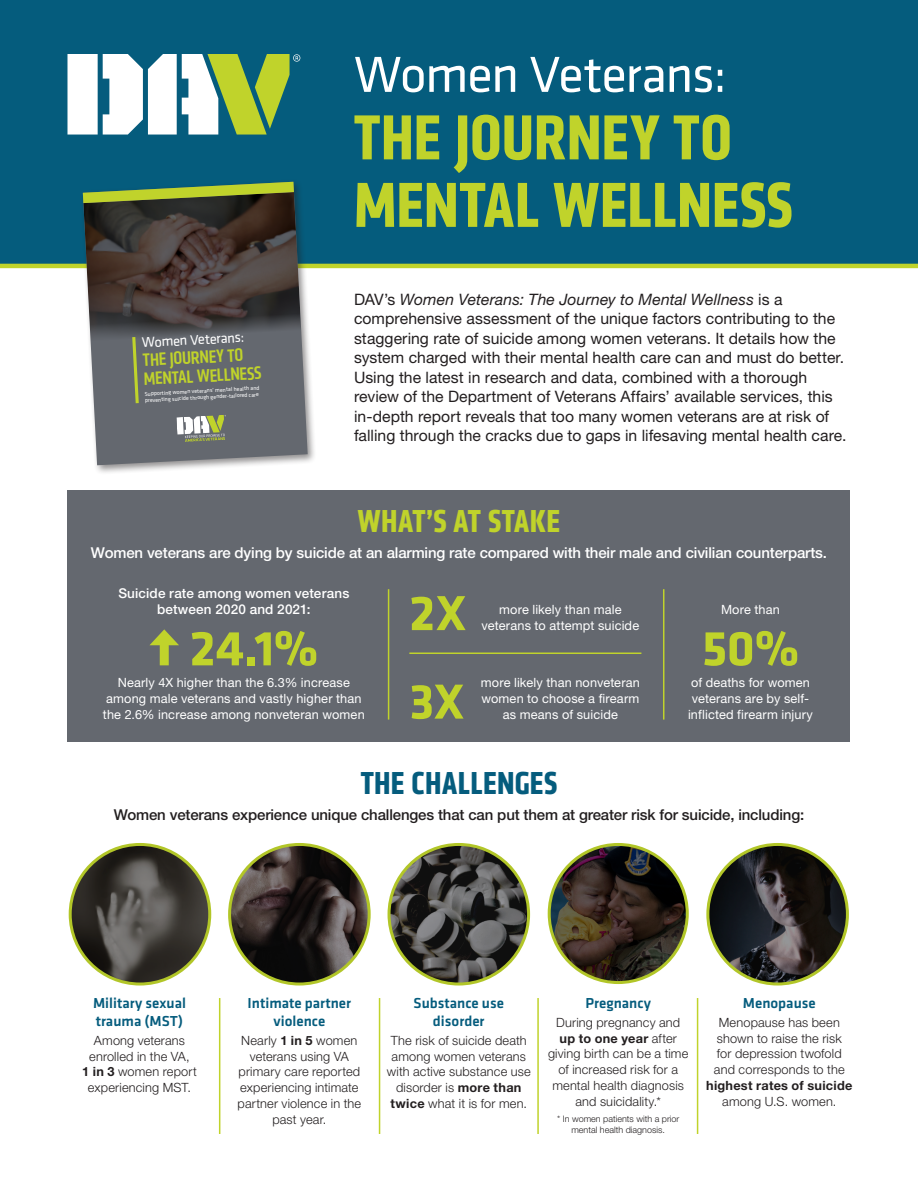
<style>
.page{position:relative;width:918px;height:1188px;background:#fff}
.page>*{position:absolute;margin:0;border:0;box-sizing:border-box;transform-origin:0 0}
.t1{font:700 condensed 66px/67.5px "Klavika";color:#c0d32b}
.t2{font:52.5px "Klavika";letter-spacing:-.03em;color:#fff}
.t3{font:700 51px "Klavika";color:#c0d32b}
.t4{font:700 condensed 33px "Klavika";letter-spacing:.02em;color:#c0d32b}
.t5{font:700 condensed 33px "Klavika";letter-spacing:.01em;color:#055c7d}
.t6{font:500 condensed 18.6px/18.9px "Klavika";color:#c0d32b}
.t7{font:15.75px/19.5px "Helvetica Neue LT Std";letter-spacing:.005em;color:#231f20}
.t8{font:500 15px "Helvetica Neue LT Std";letter-spacing:-.01em;color:#fff}
.t9{font:500 15px "Helvetica Neue LT Std";letter-spacing:-.01em;color:#231f20}
.t10{font:500 15px/18px "Klavika";color:#055c7d;text-align:center}
.t11{font:14.4px "Klavika";color:#fff}
.t12{font:500 13.5px/16.5px "Helvetica Neue LT Std";letter-spacing:.01em;color:#fff;text-align:center}
.t13{font:300 12.75px/15.8px "Helvetica Neue LT Std";letter-spacing:.015em;color:#231f20;text-align:center}
.t14{font:12.75px/15.8px "Helvetica Neue LT Std";letter-spacing:.01em;color:#fff}
.t15{font:300 9px/10.8px "Helvetica Neue LT Std";color:#231f20;text-align:center}
.t16{font:5.85px/6.6px "Klavika";color:#fff}
.s1{font-style:italic}
.s2{font-weight:700}
</style>
<div class="page">
<div style="left:67px;top:490px;width:783px;height:252px;background:#64686f"></div>
<div style="left:0;top:0;width:918px;height:264px;background:#055c7d"></div>
<svg style="left:67px;top:54px;width:233px;height:81px"></svg>
<img style="left:549px;top:844px;width:138px;height:139px">
<div style="left:548px;top:843px;width:141px;height:141px;border:3px solid #b2c628;border-radius:50%"></div>
<img style="left:708px;top:845px;width:138px;height:137px">
<div style="left:706px;top:843px;width:143px;height:143px;border:3px solid #b2c628;border-radius:50%"></div>
<img style="left:70px;top:844px;width:140px;height:138px">
<div style="left:69px;top:843px;width:142px;height:143px;border:3px solid #b2c628;border-radius:50%"></div>
<img style="left:389px;top:846px;width:140px;height:136px">
<div style="left:388px;top:843px;width:142px;height:143px;border:3px solid #b2c628;border-radius:50%"></div>
<img style="left:230px;top:844px;width:139px;height:138px">
<div style="left:228px;top:843px;width:143px;height:143px;border:3px solid #b2c628;border-radius:50%"></div>
<hr style="left:0;top:264px;width:918px;height:4px;background:#c0d32b">
<hr style="left:219px;top:998px;width:1px;height:136px;background:#c0d32b">
<hr style="left:379px;top:998px;width:1px;height:136px;background:#c0d32b">
<hr style="left:537px;top:998px;width:2px;height:136px;background:#c0d32b">
<hr style="left:697px;top:998px;width:1px;height:136px;background:#c0d32b">
<div style="left:79px;top:178px;width:238px;height:297px;background:#231f20;opacity:.5"></div>
<svg style="left:83px;top:182px;width:225px;height:283px;background:#71767d"></svg>
<img style="left:83px;top:192px;width:219px;height:152px">
<svg style="left:176px;top:415px;width:50px;height:27px"></svg>
<svg style="left:132px;top:337px;width:7px;height:66px"></svg>
<svg style="left:83px;top:182px;width:211px;height:21px"></svg>
<div style="left:160px;top:639px;width:9px;height:26px;background:#c0d32b"></div>
<svg style="left:150px;top:629px;width:29px;height:16px"></svg>
<hr style="left:388px;top:589px;width:1px;height:131px;background:#c0d32b">
<hr style="left:663px;top:589px;width:1px;height:131px;background:#c0d32b">
<hr style="left:409px;top:653px;width:232px;height:1px;background:#c0d32b">
<p class="t11" style="left:142px;top:333px;width:104px;rotate:-3deg">Women Veterans:</p>
<p class="t6" style="left:142px;top:351px;width:119px;rotate:-3deg">THE JOURNEY TO<br>MENTAL WELLNESS</p>
<p class="t16" style="left:145px;top:390px;width:116px;rotate:-3deg">Supporting women veterans’ mental health and preventing suicide through gender-tailored care</p>
<p class="t2" style="left:354px;top:40px;width:374px">Women Veterans:</p>
<p class="t1" style="left:354px;top:104px;width:440px">THE JOURNEY TO<br>MENTAL WELLNESS</p>
<p class="t7" style="left:354px;top:289px;width:494px">DAV’s <span class="s1">Women Veterans: The Journey to Mental Wellness</span> is a comprehensive assessment of the unique factors contributing to the staggering rate of suicide among women veterans. It details how the system charged with their mental health care can and must do better.<br>Using the latest in research and data, combined with a thorough review of the Department of Veterans Affairs’ available services, this in-depth report reveals that too many women veterans are at risk of falling through the cracks due to gaps in lifesaving mental health care.</p>
<p class="t4" style="left:358px;top:500px;width:204px">WHAT’S AT STAKE</p>
<p class="t8" style="left:91px;top:543px;width:738px">Women veterans are dying by suicide at an alarming rate compared with their male and civilian counterparts.</p>
<p class="t12" style="left:118px;top:585px;width:233px">Suicide rate among women veterans between 2020 and 2021:</p>
<p class="t3" style="left:190px;top:612px;width:130px">24.1%</p>
<p class="t14" style="left:103px;top:690px;width:263px">among male veterans and vastly higher than the 2.6% increase among nonveteran women</p>
<p class="t14" style="left:118px;top:674px;width:234px">Nearly 4X higher than the 6.3% increase</p>
<p class="t3" style="left:409px;top:576px;width:59px">2X</p>
<p class="t14" style="left:482px;top:602px;width:159px;text-align:center">more likely than male veterans to attempt suicide</p>
<p class="t3" style="left:409px;top:665px;width:57px">3X</p>
<p class="t14" style="left:481px;top:674px;width:161px">more likely than nonveteran women to choose a firearm</p>
<p class="t14" style="left:503px;top:706px;width:117px">as means of suicide</p>
<p class="t14" style="left:721px;top:602px;width:60px">More than</p>
<p class="t3" style="left:702px;top:612px;width:99px">50%</p>
<p class="t14" style="left:688px;top:690px;width:126px">veterans are by self&shy;inflicted firearm injury</p>
<p class="t14" style="left:691px;top:674px;width:121px">of deaths for women</p>
<p class="t5" style="left:361px;top:762px;width:198px">THE CHALLENGES</p>
<p class="t9" style="left:114px;top:805px;width:692px">Women veterans experience unique challenges that can put them at greater risk for suicide, including:</p>
<p class="t10" style="left:93px;top:994px;width:94px;text-align:left">Military sexual trauma (MST)</p>
<p class="t13" style="left:82px;top:1032px;width:116px">Among veterans enrolled in the VA,<br><span class="s2">1 in 3</span> women report experiencing MST.</p>
<p class="t10" style="left:248px;top:994px;width:105px">Intimate partner violence</p>
<p class="t13" style="left:238px;top:1032px;width:125px">Nearly <span class="s2">1 in 5</span> women veterans using VA primary care reported experiencing intimate partner violence in the past year.</p>
<p class="t10" style="left:414px;top:994px;width:92px">Substance use disorder</p>
<p class="t13" style="left:387px;top:1032px;width:145px">The risk of suicide death among women veterans with active substance use disorder is <span class="s2">more than twice</span> what it is for men.</p>
<p class="t10" style="left:586px;top:994px;width:67px">Pregnancy</p>
<p class="t13" style="left:548px;top:1014px;width:142px">During pregnancy and <span class="s2">up to one year</span> after giving birth can be a time of increased risk for a mental health diagnosis and suicidality.*</p>
<p class="t15" style="left:557px;top:1114px;width:124px">* In women patients with a prior mental health diagnosis.</p>
<p class="t10" style="left:743px;top:994px;width:74px">Menopause</p>
<p class="t13" style="left:706px;top:1014px;width:148px">Menopause has been shown to raise the risk<br>for depression twofold and corresponds to the <span class="s2">highest rates of suicide </span>among U.S. women.</p>
</div>
